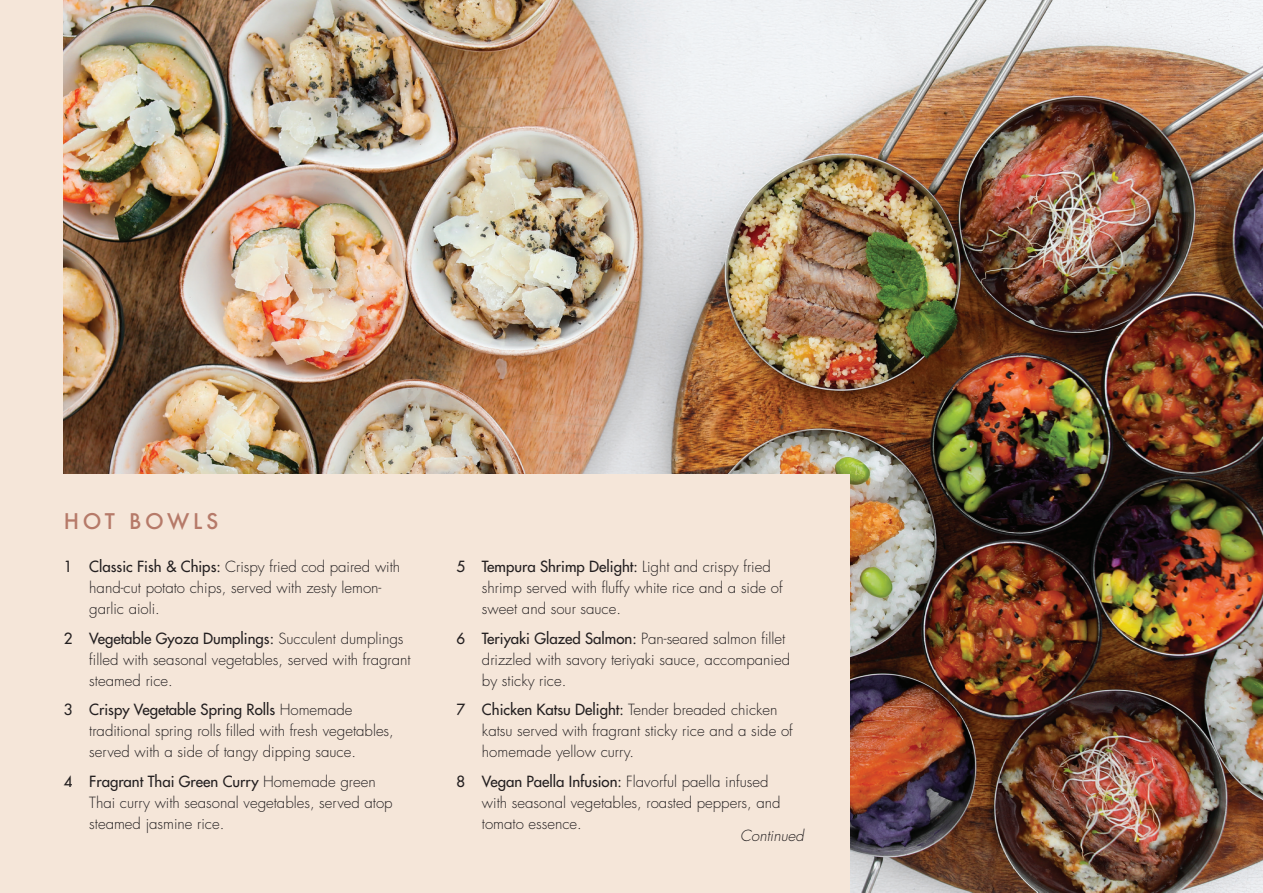
<style>
.page{position:relative;width:1263px;height:893px;background:#fff}
.page>*{position:absolute;margin:0;border:0;box-sizing:border-box;transform-origin:0 0}
.t1{font:500 21px "Futura";letter-spacing:.175em;color:#b67a69}
.t2{font:300 15px/21px "Futura Std";color:#231f20}
.t3{font:italic 300 15px "Futura Std";color:#231f20}
.s1{font-weight:500}
</style>
<div class="page">
<div style="left:0;top:0;width:719px;height:474px;background:#f5e6d9"></div>
<img style="left:64px;top:0;width:1199px;height:893px">
<div style="left:0;top:474px;width:849px;height:419px;background:#f5e6d9"></div>
<h1 class="t1" style="left:64px;top:507px;width:156px">HOT BOWLS</h1>
<p class="t2" style="left:89px;top:556px;width:312px;text-indent:-26px"><span class="s1">1 Classic Fish &amp; Chips:</span> Crispy fried cod paired with hand-cut potato chips, served with zesty lemon&shy;garlic aioli.</p>
<p class="t2" style="left:89px;top:628px;width:323px;text-indent:-26px"><span class="s1">2 Vegetable Gyoza Dumplings:</span> Succulent dumplings filled with seasonal vegetables, served with fragrant steamed rice.</p>
<p class="t2" style="left:89px;top:699px;width:306px;text-indent:-26px"><span class="s1">3 Crispy Vegetable Spring Rolls</span> Homemade traditional spring rolls filled with fresh vegetables, served with a side of tangy dipping sauce.</p>
<p class="t2" style="left:89px;top:771px;width:305px;text-indent:-26px"><span class="s1">4 Fragrant Thai Green Curry</span> Homemade green<br>Thai curry with seasonal vegetables, served atop steamed jasmine rice.</p>
<p class="t2" style="left:482px;top:556px;width:302px;text-indent:-26px"><span class="s1">5 Tempura Shrimp Delight:</span> Light and crispy fried shrimp served with fluffy white rice and a side of sweet and sour sauce.</p>
<p class="t2" style="left:482px;top:628px;width:310px;text-indent:-26px"><span class="s1">6 Teriyaki Glazed Salmon:</span> Pan-seared salmon fillet drizzled with savory teriyaki sauce, accompanied by sticky rice.</p>
<p class="t2" style="left:482px;top:699px;width:312px;text-indent:-26px"><span class="s1">7 Chicken Katsu Delight:</span> Tender breaded chicken katsu served with fragrant sticky rice and a side of homemade yellow curry.</p>
<p class="t2" style="left:482px;top:771px;width:300px;text-indent:-26px"><span class="s1">8 Vegan Paella Infusion:</span> Flavorful paella infused with seasonal vegetables, roasted peppers, and tomato essence.</p>
<p class="t3" style="left:740px;top:826px;width:65px">Continued</p>
</div>
